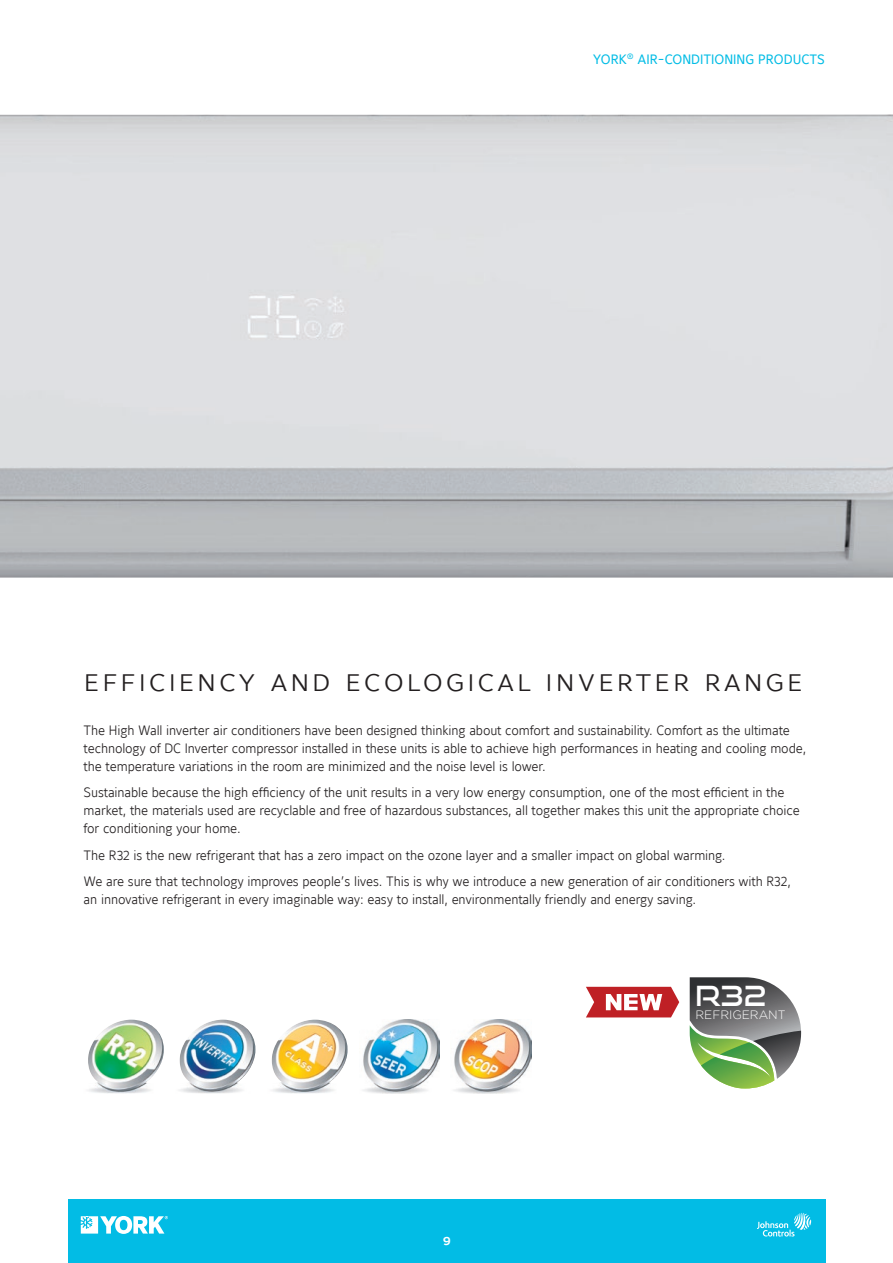
<style>
.page{position:relative;width:893px;height:1263px;background:#fff}
.page>*{position:absolute;margin:0;border:0;box-sizing:border-box;transform-origin:0 0}
.t1{font:31.5px "Maurea JCI Light Caps";letter-spacing:.07em;color:#231f20}
.t2{font:27.6px "Good Times Rg";color:#fff}
.t3{font:15px "Maurea JCI Medium Caps";color:#fff}
.t4{font:13.5px/18px "Maurea Light Lf";letter-spacing:-.01em;color:#231f20}
.t5{font:13.5px "Maurea Regular Tf";color:#02bce5}
.t6{font:300 12.15px "Gotham";color:#fff}
</style>
<div class="page">
<div style="left:68px;top:1199px;width:758px;height:64px;background:#02bce5"></div>
<svg style="left:757px;top:1213px;width:54px;height:23px"></svg>
<svg style="left:81px;top:1216px;width:87px;height:18px"></svg>
<img style="left:0;top:115px;width:893px;height:462px">
<img style="left:179px;top:1020px;width:76px;height:73px">
<img style="left:271px;top:1020px;width:77px;height:73px">
<img style="left:88px;top:1020px;width:76px;height:73px">
<img style="left:363px;top:1020px;width:76px;height:73px">
<img style="left:454px;top:1020px;width:77px;height:73px">
<svg style="left:690px;top:977px;width:111px;height:111px"></svg>
<svg style="left:586px;top:987px;width:93px;height:30px"></svg>
<p class="t5" style="left:593px;top:52px;width:234px">YORK<sup>®</sup> AIR-CONDITIONING PRODUCTS</p>
<h1 class="t1" style="left:84px;top:667px;width:721px">efficiency and ecological inverter range</h1>
<p class="t4" style="left:84px;top:721px;width:724px">The High Wall inverter air conditioners have been designed thinking about comfort and sustainability. Comfort as the ultimate technology of DC Inverter compressor installed in these units is able to achieve high performances in heating and cooling mode, the temperature variations in the room are minimized and the noise level is lower.</p>
<p class="t4" style="left:84px;top:784px;width:718px">Sustainable because the high efficiency of the unit results in a very low energy consumption, one of the most efficient in the market, the materials used are recyclable and free of hazardous substances, all together makes this unit the appropriate choice for conditioning your home.</p>
<p class="t4" style="left:84px;top:842px;width:709px;line-height:26.5px">The R32 is the new refrigerant that has a zero impact on the ozone layer and a smaller impact on global warming.<br>We are sure that technology improves people’s lives. This is why we introduce a new generation of air conditioners with R32,</p>
<p class="t4" style="left:84px;top:891px;width:614px">an innovative refrigerant in every imaginable way: easy to install, environmentally friendly and energy saving.</p>
<h2 class="t2" style="left:695px;top:979px;width:72px">R32</h2>
<p class="t3" style="left:443px;top:1233px;width:10px">9</p>
<p class="t6" style="left:695px;top:1008px;width:92px">REFRIGERANT</p>
</div>
